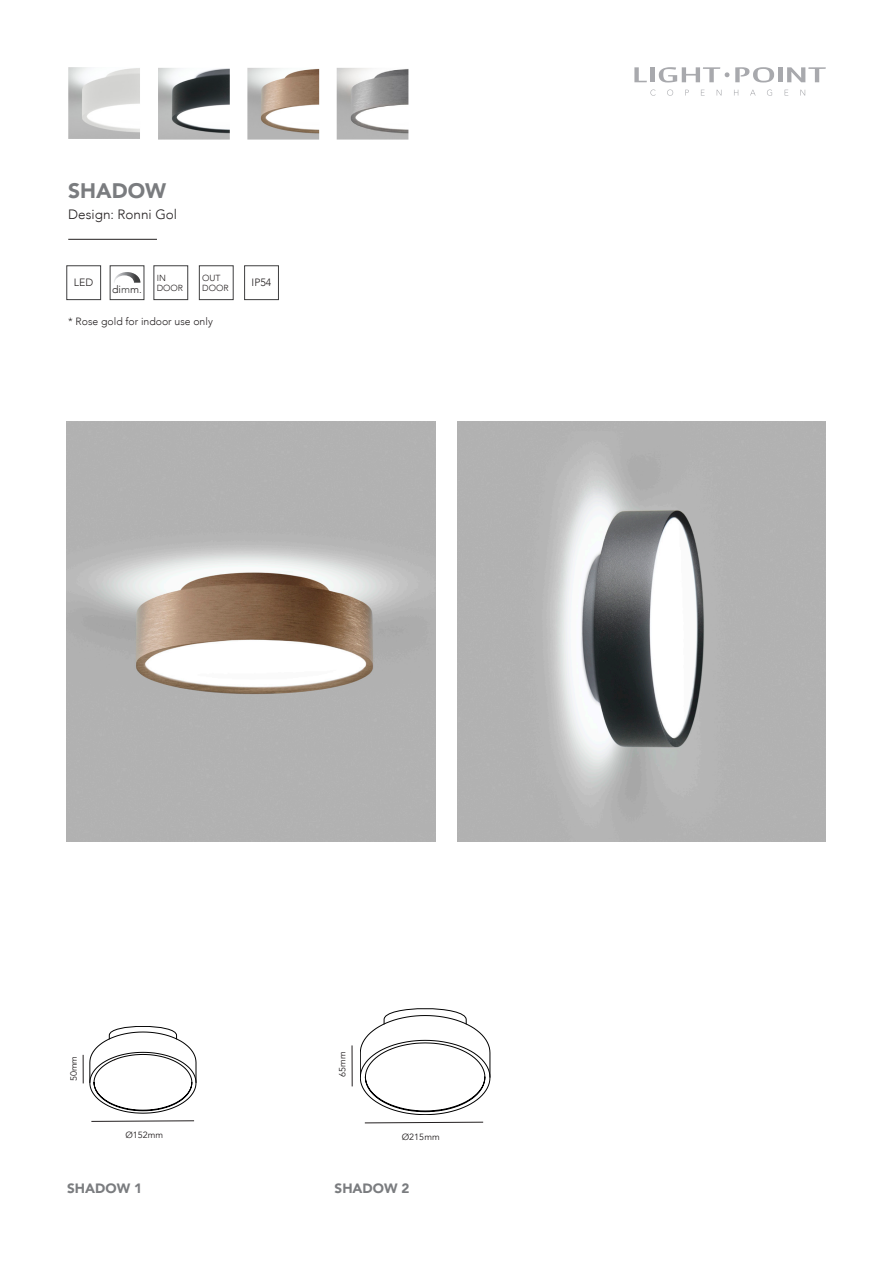
<style>
.page{position:relative;width:893px;height:1263px;background:#fff}
.page>*{position:absolute;margin:0;border:0;box-sizing:border-box;transform-origin:0 0}
.Produktnavn_stor{font:900 21px "Avenir";color:#7a7c7f}
.Designer{font:300 13.5px "Avenir";color:#231f20}
.Produktnavn_Lille{font:900 13.5px "Avenir";color:#7a7c7f}
.Designer-2{font:300 10.65px "Avenir";color:#231f20}
.Stjernemærket{font:300 10.5px "Avenir";color:#231f20}
.Produktmål{font:9px "Avenir";color:#231f20}
.Designer-3{font:300 8.85px/10.6px "Avenir";color:#231f20}
.s1{color:#3e3e3f}
</style>
<div class="page">
<svg style="left:634px;top:67px;width:13px;height:15px"></svg>
<div style="left:650px;top:67px;width:5px;height:15px;background:#a8a9ad"></div>
<svg style="left:659px;top:67px;width:70px;height:15px"></svg>
<svg style="left:735px;top:67px;width:39px;height:15px"></svg>
<hr style="left:778px;top:67px;width:4px;height:15px;background:#a8a9ad">
<svg style="left:787px;top:67px;width:39px;height:15px"></svg>
<svg style="left:650px;top:90px;width:6px;height:6px"></svg>
<svg style="left:667px;top:90px;width:6px;height:6px"></svg>
<svg style="left:685px;top:90px;width:4px;height:6px"></svg>
<svg style="left:701px;top:90px;width:4px;height:6px"></svg>
<svg style="left:717px;top:90px;width:4px;height:6px"></svg>
<svg style="left:734px;top:90px;width:4px;height:6px"></svg>
<svg style="left:750px;top:90px;width:6px;height:6px"></svg>
<svg style="left:767px;top:90px;width:5px;height:6px"></svg>
<svg style="left:785px;top:90px;width:3px;height:6px"></svg>
<svg style="left:800px;top:90px;width:5px;height:6px"></svg>
<hr style="left:68px;top:239px;width:89px;height:1px;background:#231f20">
<img style="left:67px;top:421px;width:369px;height:421px">
<img style="left:457px;top:421px;width:369px;height:421px">
<div style="left:154px;top:266px;width:34px;height:34px;border:1px solid #3e3e3f"></div>
<div style="left:67px;top:266px;width:34px;height:34px;border:1px solid #3e3e3f"></div>
<div style="left:244px;top:266px;width:35px;height:34px;border:1px solid #3e3e3f"></div>
<svg style="left:114px;top:272px;width:26px;height:11px"></svg>
<div style="left:199px;top:266px;width:34px;height:34px;border:1px solid #3e3e3f"></div>
<img style="left:68px;top:67px;width:72px;height:72px">
<img style="left:158px;top:68px;width:72px;height:72px">
<img style="left:247px;top:68px;width:72px;height:72px">
<img style="left:337px;top:68px;width:71px;height:72px">
<svg style="left:91px;top:1120px;width:103px;height:2px"></svg>
<svg style="left:364px;top:1122px;width:119px;height:1px"></svg>
<svg style="left:83px;top:1055px;width:1px;height:28px"></svg>
<hr style="left:352px;top:1045px;width:1px;height:41px;background:#231f20">
<svg style="left:90px;top:1026px;width:106px;height:87px"></svg>
<svg style="left:360px;top:1008px;width:130px;height:107px"></svg>
<p class="Produktnavn_stor" style="left:68px;top:173px;width:99px">SHADOW</p>
<p class="Designer" style="left:68px;top:206px;width:110px">Design: Ronni Gol</p>
<p class="Designer-2" style="left:74px;top:276px;width:21px">LED</p>
<p class="Designer-2" style="left:252px;top:276px;width:21px">IP54</p>
<p class="Designer-2" style="left:112px;top:283px;width:31px">di<span class="s1">m</span>m.</p>
<p class="Designer-3" style="left:202px;top:272px;width:28px">OUT<br>DOOR</p>
<p class="Designer-3" style="left:157px;top:272px;width:28px">IN<br>DOOR</p>
<p class="Stjernemærket" style="left:68px;top:315px;width:146px">* Rose gold for indoor use only</p>
<p class="Produktmål" style="left:68px;top:1081px;width:27px;rotate:-90deg">50mm</p>
<p class="Produktmål" style="left:337px;top:1077px;width:27px;rotate:-90deg">65mm</p>
<p class="Produktmål" style="left:125px;top:1130px;width:39px">Ø152mm</p>
<p class="Produktmål" style="left:402px;top:1131px;width:39px">Ø215mm</p>
<p class="Produktnavn_Lille" style="left:67px;top:1177px;width:76px">SHADOW 1</p>
<p class="Produktnavn_Lille" style="left:335px;top:1177px;width:76px">SHADOW 2</p>
</div>
